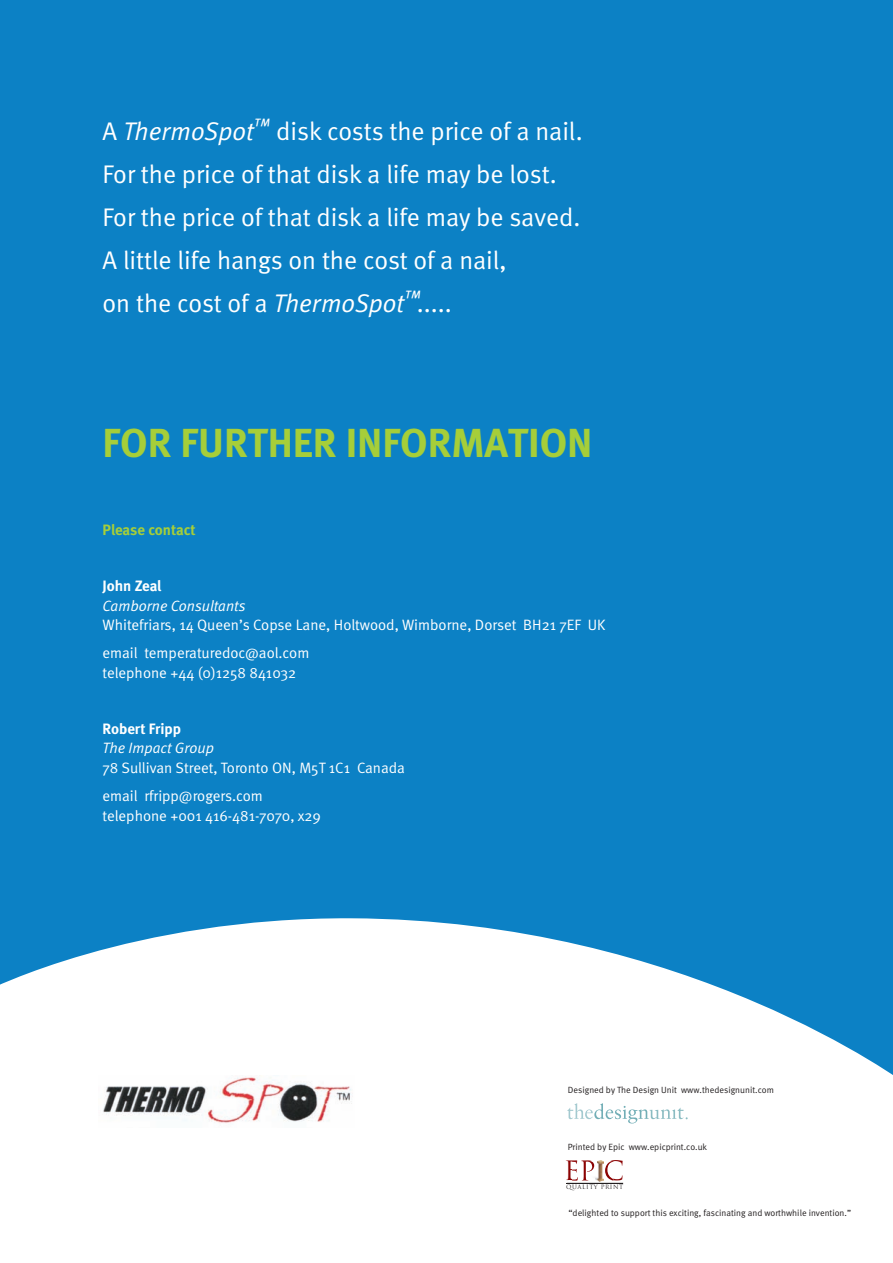
<style>
.page{position:relative;width:893px;height:1263px;background:#fff}
.page>*{position:absolute;margin:0;border:0;box-sizing:border-box;transform-origin:0 0}
.t1{font:700 40.5px "Meta";color:#a6ce39}
.t2{font:25.95px "Trajan Pro";color:#8b0202}
.t3{font:25.5px/43px "Meta Normal";color:#fff}
.t4{font:15px/28px "Meta Normal";color:#fff}
.t5{font:italic 15px "Meta Normal";color:#fff}
.t6{font:700 15px "Meta";color:#fff}
.t7{font:700 15px "Meta";color:#a6ce39}
.t8{font:9px "Meta Normal";color:#231f20}
.t9{font:5.85px "Trajan Pro";letter-spacing:.09em;color:#231f20}
.s1{font-style:italic}
</style>
<div class="page">
<div style="left:0;top:0;width:892px;height:1262px;background:#0c81c5"></div>
<svg style="left:0;top:918px;width:892px;height:344px;background:#e1eff8"></svg>
<svg style="left:567px;top:1103px;width:120px;height:20px;background:#e9f2f3"></svg>
<img style="left:572px;top:1180px;width:41px;height:11px">
<img style="left:572px;top:1160px;width:33px;height:20px">
<img style="left:605px;top:1160px;width:8px;height:20px">
<hr style="left:566px;top:1183px;width:57px;height:1px;background:#231f20">
<img style="left:597px;top:1160px;width:6px;height:20px">
<img style="left:98px;top:1075px;width:256px;height:52px">
<h3 class="t3" style="left:102px;top:109px;width:481px">A <span class="s1">ThermoSpot</span><sup>™</sup> disk costs the price of a nail.<br>For the price of that disk a life may be lost.<br>For the price of that disk a life may be saved.<br>A little life hangs on the cost of a nail,<br>on the cost of a <span class="s1">ThermoSpot</span><sup>™</sup>.....</h3>
<h1 class="t1" style="left:102px;top:419px;width:491px">for further information</h1>
<p class="t7" style="left:102px;top:521px;width:95px">Please contact</p>
<p class="t6" style="left:102px;top:577px;width:60px">John Zeal</p>
<p class="t5" style="left:102px;top:597px;width:144px">Camborne Consultants</p>
<p class="t4" style="left:102px;top:611px;width:504px">Whitefriars, 14 Queen’s Copse Lane, Holtwood, Wimborne, Dorset BH21 7EF U K email temperaturedoc@aol.com</p>
<p class="t4" style="left:102px;top:658px;width:195px">telephone +44 (0)1258 841032</p>
<p class="t6" style="left:102px;top:719px;width:80px">Robert Fripp</p>
<p class="t5" style="left:102px;top:739px;width:113px">The Impact Group</p>
<p class="t4" style="left:102px;top:753px;width:304px">78 Sullivan Street, Toronto ON , M5T 1C1 Canada email rfripp@rogers.com</p>
<p class="t4" style="left:102px;top:801px;width:220px">telephone +001 416-481-7070, x29</p>
<p class="t8" style="left:568px;top:1084px;width:207px">Designed by The Design U nit www.thedesignunit.com</p>
<p class="t8" style="left:567px;top:1141px;width:141px">Printed by Epic www.epicprint.co.uk</p>
<h2 class="t2" style="left:563px;top:1154px;width:62px">EP C</h2>
<p class="t9" style="left:566px;top:1183px;width:58px">QUALITY PRINT</p>
<p class="t8" style="left:568px;top:1207px;width:284px">“delighted to support this exciting, fascinating and worthwhile invention.”</p>
</div>
